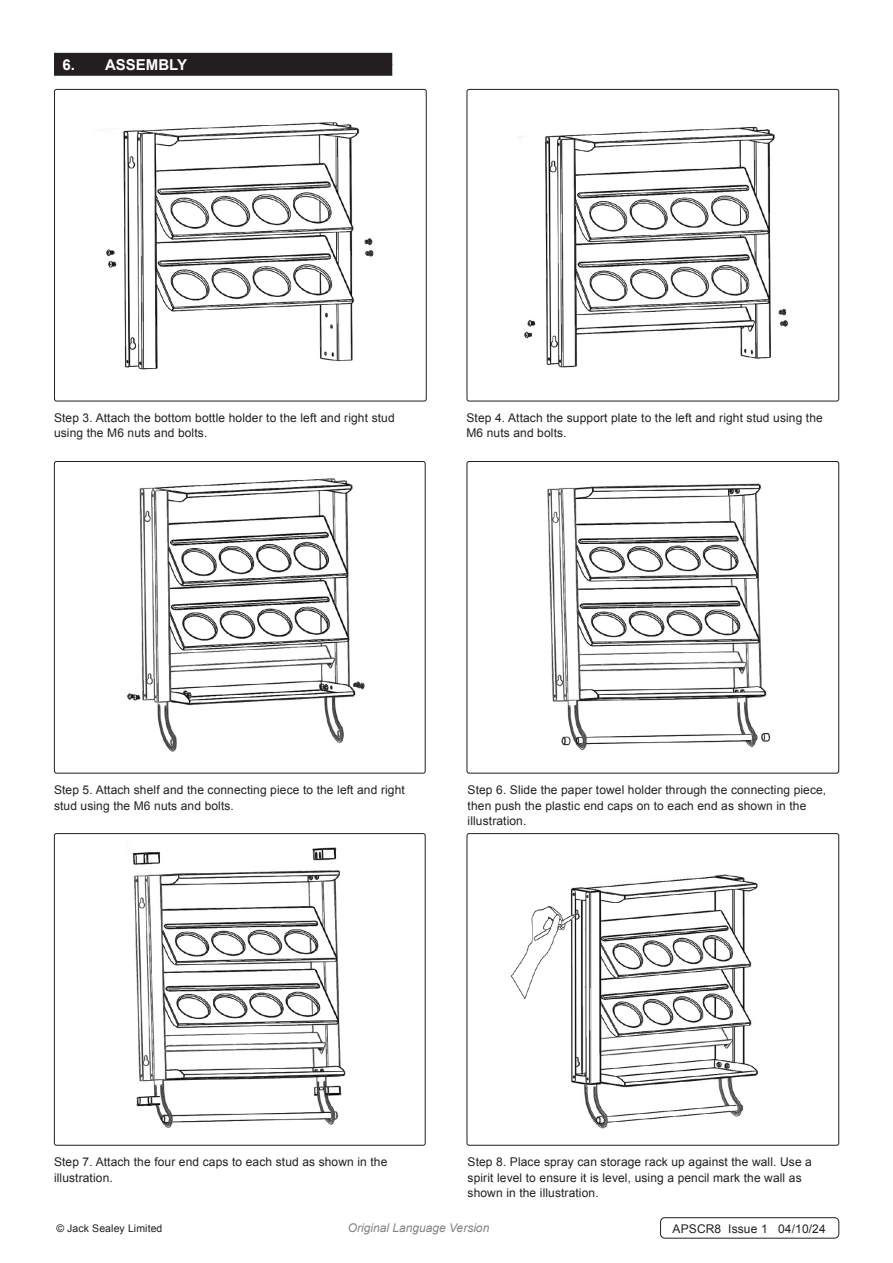
<style>
.page{position:relative;width:893px;height:1263px;background:#fff}
.page>*{position:absolute;margin:0;border:0;box-sizing:border-box;transform-origin:0 0}
.t1{font:700 15px "Arial";color:#fff}
.Body{font:12px/15.8px "Arial";letter-spacing:.01em;color:#231f20}
.t2{font:italic 12px "Arial";color:#808285}
.Body__Footer{font:12px "Arial";letter-spacing:.01em;color:#231f20}
.Body__Justified__7pt{font:10.5px "Arial";letter-spacing:.01em;color:#231f20}
</style>
<div class="page">
<div style="left:54px;top:64px;width:338px;height:12px;background:#231f20"></div>
<div style="left:54px;top:53px;width:338px;height:12px;background:#231f20"></div>
<img style="left:106px;top:122px;width:268px;height:248px">
<div style="left:54px;top:89px;width:373px;height:312px;border:1px solid #231f20;border-radius:2px"></div>
<div style="left:660px;top:1217px;width:179px;height:21px;border:1px solid #231f20;border-radius:4px"></div>
<img style="left:518px;top:126px;width:271px;height:242px">
<div style="left:467px;top:89px;width:372px;height:312px;border:1px solid #231f20;border-radius:2px"></div>
<img style="left:127px;top:478px;width:238px;height:274px">
<div style="left:54px;top:461px;width:372px;height:312px;border:1px solid #231f20;border-radius:2px"></div>
<img style="left:132px;top:847px;width:214px;height:281px">
<div style="left:54px;top:833px;width:372px;height:312px;border:1px solid #231f20;border-radius:2px"></div>
<img style="left:547px;top:483px;width:224px;height:268px">
<div style="left:467px;top:461px;width:372px;height:312px;border:1px solid #231f20;border-radius:2px"></div>
<img style="left:511px;top:874px;width:247px;height:255px">
<div style="left:467px;top:833px;width:372px;height:312px;border:1px solid #231f20;border-radius:2px"></div>
<p class="t1" style="left:63px;top:54px;width:126px">6. ASSEMBLY</p>
<p class="Body" style="left:54px;top:410px;width:342px">Step 3. Attach the bottom bottle holder to the left and right stud using the M6 nuts and bolts.</p>
<p class="Body" style="left:466px;top:410px;width:358px">Step 4. Attach the support plate to the left and right stud using the<br>M6 nuts and bolts.</p>
<p class="Body" style="left:54px;top:782px;width:352px">Step 5. Attach shelf and the connecting piece to the left and right stud using the M6 nuts and bolts.</p>
<p class="Body" style="left:468px;top:782px;width:360px">Step 6. Slide the paper towel holder through the connecting piece, then push the plastic end caps on to each end as shown in the illustration.</p>
<p class="Body" style="left:54px;top:1154px;width:335px">Step 7. Attach the four end caps to each stud as shown in the illustration.</p>
<p class="Body" style="left:468px;top:1154px;width:346px">Step 8. Place spray can storage rack up against the wall. Use a spirit level to ensure it is level, using a pencil mark the wall as shown in the illustration.</p>
<p class="Body__Justified__7pt" style="left:56px;top:1222px;width:108px">© Jack Sealey Limited</p>
<p class="t2" style="left:348px;top:1220px;width:143px">Original Language Version</p>
<p class="Body__Footer" style="left:673px;top:1220px;width:155px">APSCR8 Issue 1 04/10/24</p>
</div>
